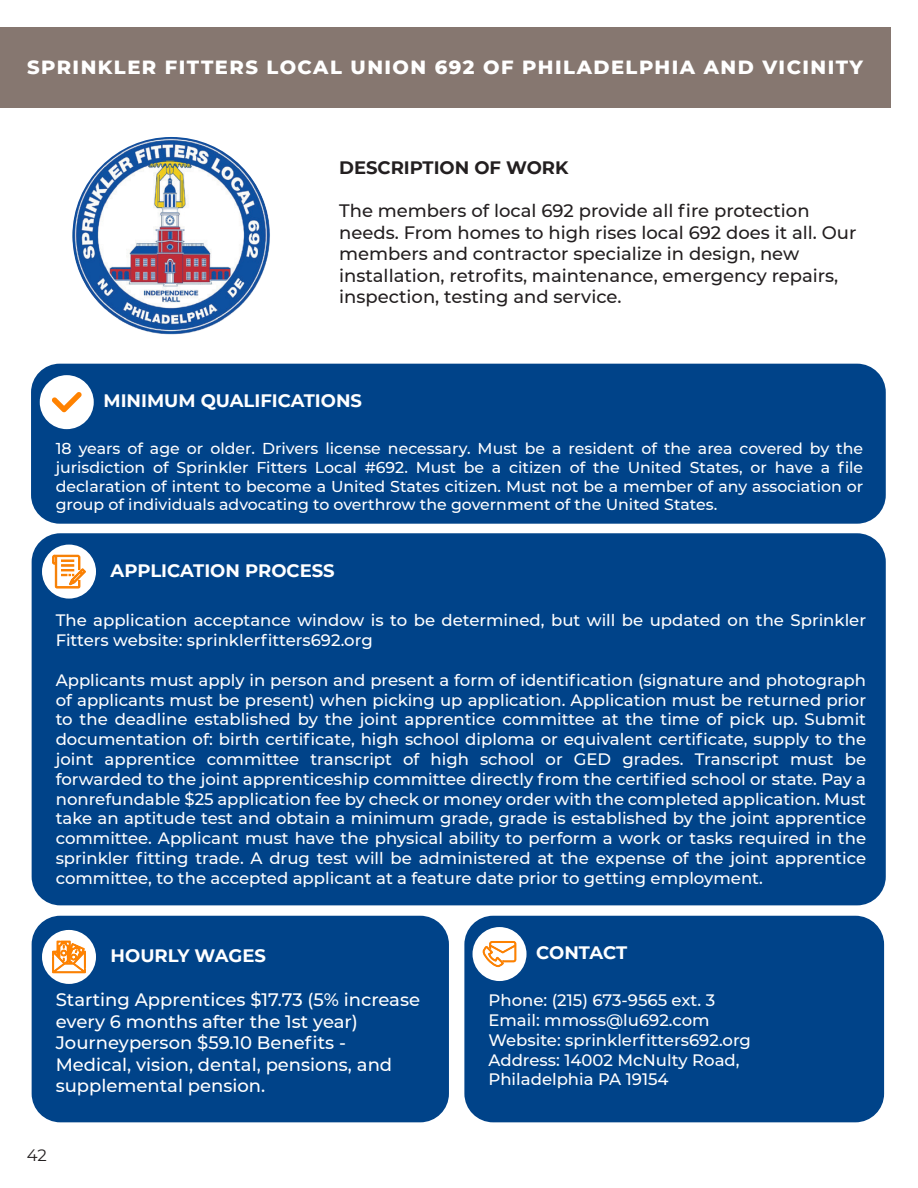
<style>
.page{position:relative;width:918px;height:1188px;background:#fff}
.page>*{position:absolute;margin:0;border:0;box-sizing:border-box;transform-origin:0 0}
.t1{font:800 19.5px "Montserrat";letter-spacing:.075em;color:#fff}
.t2{font:500 18px/21.6px "Montserrat";color:#231f20}
.t3{font:500 18px/21.6px "Montserrat";color:#fff}
.t4{font:700 18px "Montserrat";color:#fff}
.t5{font:700 18px "Montserrat";color:#231f20}
.t6{font:500 16.5px/19.8px "Montserrat";color:#fff}
.t7{font:16.5px "Montserrat";color:#231f20}
.t8{font:500 15.75px/18.9px "Montserrat";color:#fff;text-align:justify}
</style>
<div class="page">
<div style="left:0;top:27px;width:891px;height:81px;background:#867770"></div>
<div style="left:31px;top:364px;width:855px;height:160px;background:#004389;border-radius:29px"></div>
<svg style="left:40px;top:375px;width:54px;height:54px"></svg>
<div style="left:32px;top:916px;width:417px;height:206px;background:#004389;border-radius:29px"></div>
<svg style="left:42px;top:930px;width:54px;height:54px"></svg>
<div style="left:32px;top:533px;width:854px;height:372px;background:#004389;border-radius:29px"></div>
<svg style="left:42px;top:545px;width:54px;height:54px"></svg>
<div style="left:464px;top:916px;width:420px;height:206px;background:#004389;border-radius:29px"></div>
<svg style="left:473px;top:927px;width:54px;height:54px"></svg>
<img style="left:72px;top:137px;width:198px;height:198px;border-radius:99px">
<p class="t1" style="left:27px;top:53px;width:837px">SPRINKLER FITTERS LOCAL UNION 692 OF PHILADELPHIA AND VICINITY</p>
<p class="t5" style="left:339px;top:154px;width:231px">DESCRIPTION OF WORK</p>
<p class="t2" style="left:339px;top:199px;width:519px">The members of local 692 provide all fire protection needs. From homes to high rises local 692 does it all. Our members and contractor specialize in design, new installation, retrofits, maintenance, emergency repairs, inspection, testing and service.</p>
<p class="t4" style="left:103px;top:388px;width:260px">MINIMUM QUALIFICATIONS</p>
<p class="t8" style="left:56px;top:438px;width:809px">18 years of age or older. Drivers license necessary. Must be a resident of the area covered by the jurisdiction of Sprinkler Fitters Local #692. Must be a citizen of the United States, or have a file declaration of intent to become a United States citizen. Must not be a member of any association or group of individuals advocating to overthrow the government of the United States.</p>
<p class="t4" style="left:111px;top:557px;width:226px">APPLICATION PROCESS</p>
<p class="t6" style="left:56px;top:610px;width:812px">The application acceptance window is to be determined, but will be updated on the Sprinkler<br>Fitters website: sprinklerfitters692.org</p>
<p class="t6" style="left:56px;top:669px;width:812px;text-align:justify">Applicants must apply in person and present a form of identification (signature and photograph of applicants must be present) when picking up application. Application must be returned prior to the deadline established by the joint apprentice committee at the time of pick up. Submit documentation of: birth certificate, high school diploma or equivalent certificate, supply to the joint apprentice committee transcript of high school or GED grades. Transcript must be forwarded to the joint apprenticeship committee directly from the certified school or state. Pay a nonrefundable $25 application fee by check or money order with the completed application. Must take an aptitude test and obtain a minimum grade, grade is established by the joint apprentice committee. Applicant must have the physical ability to perform a work or tasks required in the sprinkler fitting trade. A drug test will be administered at the expense of the joint apprentice committee, to the accepted applicant at a feature date prior to getting employment.</p>
<p class="t4" style="left:111px;top:943px;width:157px">HOURLY WAGES</p>
<p class="t3" style="left:56px;top:988px;width:366px">Starting Apprentices $17.73 (5% increase every 6 months after the 1st year)<br>Journeyperson $59.10 Benefits - Medical, vision, dental, pensions, and supplemental pension.</p>
<p class="t7" style="left:27px;top:1144px;width:22px">42</p>
<p class="t4" style="left:536px;top:940px;width:92px">CONTACT</p>
<p class="t6" style="left:488px;top:990px;width:264px">Phone: (215) 673-9565 ext. 3<br>Email: mmoss@lu692.com<br>Website: sprinklerfitters692.org<br>Address: 14002 McNulty Road,<br>Philadelphia PA 19154</p>
</div>
